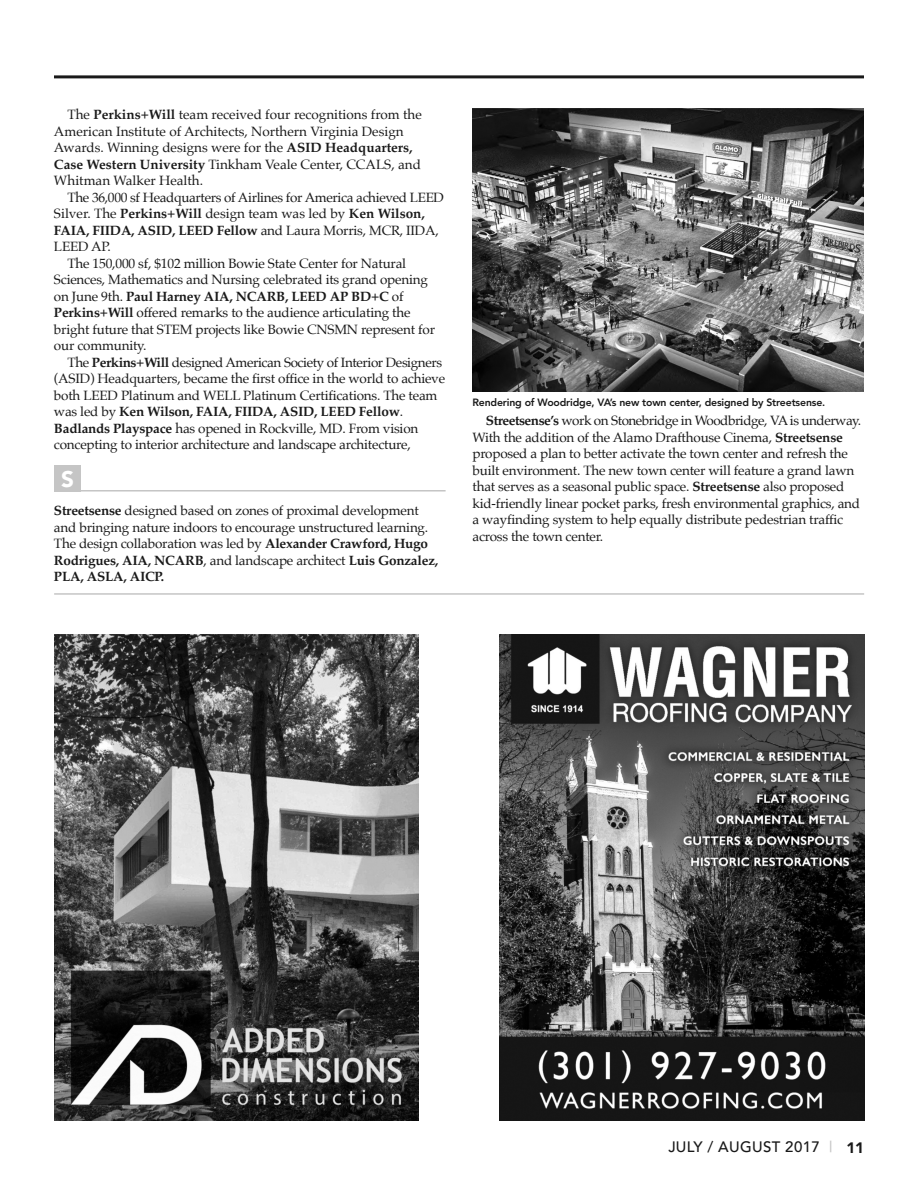
<style>
.page{position:relative;width:918px;height:1188px;background:#fff}
.page>*{position:absolute;margin:0;border:0;box-sizing:border-box;transform-origin:0 0}
.t1{font:900 22.5px "Avenir";color:#fff}
.t2{font:500 15px "Avenir";letter-spacing:.025em;color:#191919}
.t3{font:13.5px/16.5px "Palatino";letter-spacing:-.015em;color:#191919}
.t4{font:700 13.5px "Palatino";letter-spacing:-.015em;color:#191919}
.t5{font:800 10.5px "Avenir";letter-spacing:-.015em;color:#191919}
.s1{font-weight:700}
.s2{font-weight:400}
.s3{color:#c5c5c5}
.s4{font-weight:900}
</style>
<div class="page">
<hr style="left:54px;top:75px;width:810px;height:3px;background:#191919">
<img style="left:500px;top:635px;width:364px;height:485px">
<img style="left:54px;top:635px;width:365px;height:485px">
<div style="left:54px;top:465px;width:27px;height:27px;background:#c5c5c5"></div>
<hr style="left:54px;top:490px;width:392px;height:2px;background:#c5c5c5">
<img style="left:472px;top:108px;width:392px;height:284px">
<hr style="left:54px;top:593px;width:810px;height:2px;background:#c5c5c5">
<p class="t3" style="left:54px;top:107px;width:369px;text-indent:14px">The <span class="s1">Perkins+Will</span> team received four recognitions from the American Institute of Architects, Northern Virginia Design Awards. Winning designs were for the <span class="s1">ASID Headquarters, Case Western University</span> Tinkham Veale Center, CCALS, and Whitman Walker Health.</p>
<p class="t3" style="left:67px;top:190px;width:378px">The 36,000 sf Headquarters of Airlines for America achieved LEED</p>
<p class="t3" style="left:54px;top:206px;width:372px">Silver. The <span class="s1">Perkins+Will</span> design team was led by <span class="s1">Ken Wilson,</span></p>
<p class="t4" style="left:54px;top:224px;width:386px">FAIA, FIIDA, ASID, LEED Fellow <span class="s2">and Laura Morris, MCR, IIDA,</span></p>
<p class="t3" style="left:54px;top:239px;width:58px">LEED AP.</p>
<p class="t3" style="left:67px;top:256px;width:340px">The 150,000 sf, $102 million Bowie State Center for Natural</p>
<p class="t3" style="left:54px;top:272px;width:376px">Sciences, Mathematics and Nursing celebrated its grand opening</p>
<p class="t4" style="left:54px;top:290px;width:351px"><span class="s2">on June 9th.</span> Paul Harney AIA, NCARB, LEED AP BD+C <span class="s2">of</span></p>
<p class="t3" style="left:54px;top:305px;width:358px"><span class="s1">Perkins+Will</span> offered remarks to the audience articulating the</p>
<p class="t3" style="left:54px;top:322px;width:383px">bright future that STEM projects like Bowie CNSMN represent for</p>
<p class="t3" style="left:54px;top:338px;width:94px">our community.</p>
<p class="t3" style="left:67px;top:355px;width:376px">The <span class="s1">Perkins+Will</span> designed American Society of Interior Designers</p>
<p class="t3" style="left:54px;top:371px;width:393px">(ASID) Headquarters, became the first office in the world to achieve</p>
<p class="t3" style="left:54px;top:388px;width:385px">both LEED Platinum and WELL Platinum Certifications. The team</p>
<p class="t4" style="left:54px;top:405px;width:351px"><span class="s2">was led by</span> Ken Wilson, FAIA, FIIDA, ASID, LEED Fellow<span class="s2">.</span></p>
<p class="t3" style="left:54px;top:421px;width:366px"><span class="s1">Badlands Playspace</span> has opened in Rockville, MD. From vision</p>
<p class="t3" style="left:54px;top:437px;width:358px">concepting to interior architecture and landscape architecture,</p>
<h1 class="t1" style="left:61px;top:460px;width:14px">S</h1>
<p class="t3" style="left:54px;top:503px;width:386px"><span class="s1">Streetsense</span> designed based on zones of proximal development and bringing nature indoors to encourage unstructured learning.<br>The design collaboration was led by <span class="s1">Alexander Crawford, Hugo Rodrigues, AIA, NCARB</span>, and landscape architect <span class="s1">Luis Gonzalez, PLA, ASLA, AICP.</span></p>
<p class="t5" style="left:472px;top:394px;width:354px">Rendering of Woodridge, VA’s new town center, designed by Streetsense.</p>
<p class="t3" style="left:472px;top:413px;width:390px;text-indent:14px"><span class="s1">Streetsense’s</span> work on Stonebridge in Woodbridge, VA is underway.<br>With the addition of the Alamo Drafthouse Cinema, <span class="s1">Streetsense </span>proposed a plan to better activate the town center and refresh the built environment. The new town center will feature a grand lawn that serves as a seasonal public space. <span class="s1">Streetsense</span> also proposed kid-friendly linear pocket parks, fresh environmental graphics, and a wayfinding system to help equally distribute pedestrian traffic across the town center.</p>
<p class="t2" style="left:668px;top:1134px;width:197px">JULY / AUGUST 2017 <span class="s3">|</span> <span class="s4">11</span></p>
</div>
